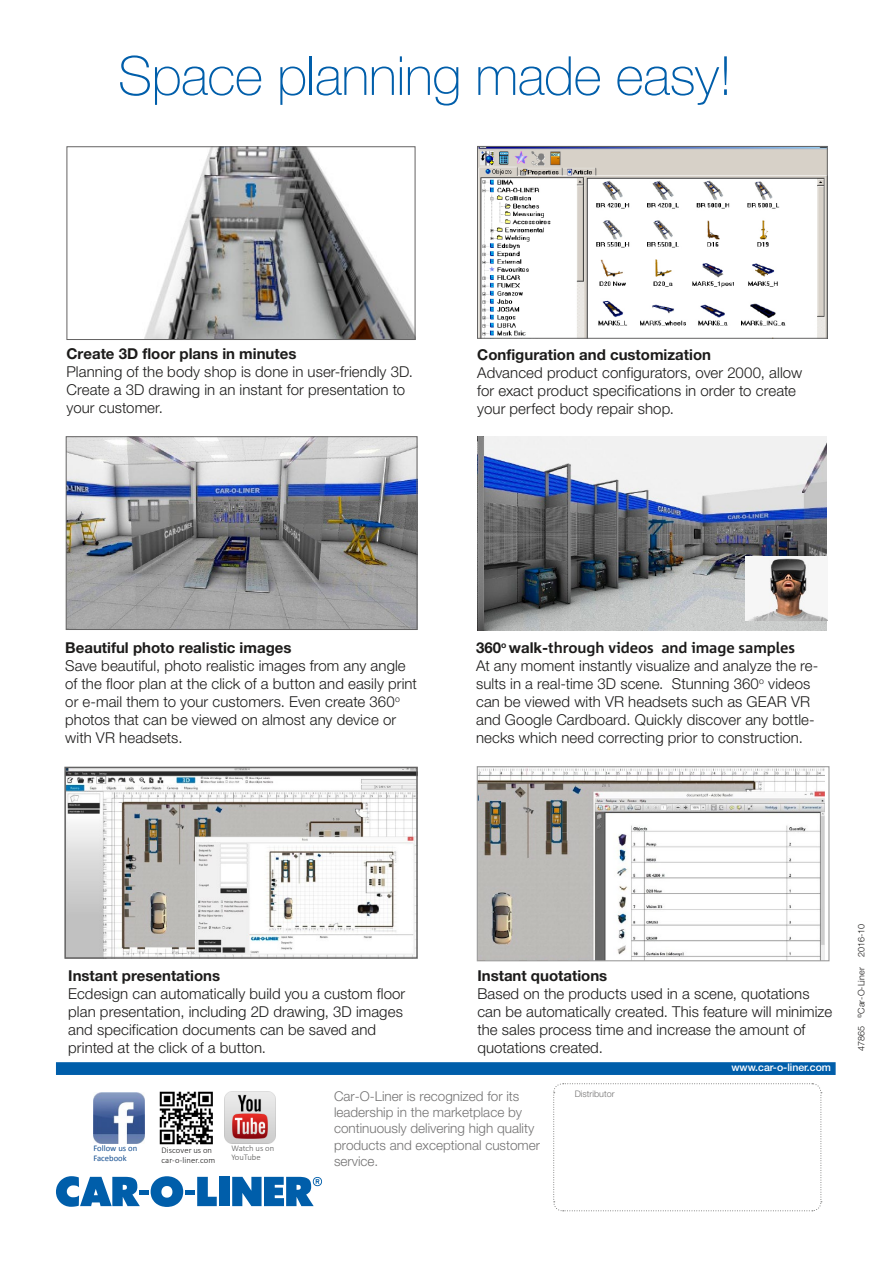
<style>
.page{position:relative;width:893px;height:1263px;background:#fff}
.page>*{position:absolute;margin:0;border:0;box-sizing:border-box;transform-origin:0 0}
.t1{font:100 54px "Helvetica Neue LT Pro";letter-spacing:-.01em;color:#005eaa}
.t2{font:300 15px/18px "Helvetica Neue LT Pro";letter-spacing:.005em;color:#1c1b1a}
.t3{font:700 15px "Helvetica Neue LT Pro";color:#1c1b1a}
.t4{font:700 15px "Corpid C1";letter-spacing:-.005em;color:#1c1b1a}
.t5{font:300 13.5px/16.2px "Helvetica Neue LT Pro";color:#747373}
.t6{font:500 10.5px "Helvetica Neue LT Pro";color:#fff}
.t7{font:300 9px "Helvetica Neue LT Pro";color:#1c1b1a}
.t8{font:300 9px "Helvetica Neue LT Pro";color:#747373}
.t9{font:300 8.55px/9.9px "Calibri";letter-spacing:.01em;color:#1c1b1a}
.t10{font:8.55px/9.9px "Calibri";color:#154f91}
.t11{font:300 8.55px/9.9px "Calibri";color:#575756}
.s1{font-family:"Helvetica Neue LT Pro"}
</style>
<div class="page">
<div style="left:56px;top:1062px;width:780px;height:13px;background:#005eaa;border:2px solid #005eaa"></div>
<img style="left:479px;top:148px;width:346px;height:188px">
<div style="left:477px;top:146px;width:350px;height:192px;border:1px solid #646363"></div>
<img style="left:477px;top:436px;width:349px;height:194px">
<img style="left:479px;top:768px;width:346px;height:191px">
<div style="left:477px;top:766px;width:352px;height:195px;border:1px solid #9d9d9d"></div>
<img style="left:67px;top:770px;width:348px;height:186px">
<div style="left:64px;top:767px;width:354px;height:192px;border:2px solid #646363"></div>
<img style="left:68px;top:438px;width:347px;height:190px">
<div style="left:66px;top:436px;width:351px;height:194px;border:1px solid #646363"></div>
<img style="left:144px;top:148px;width:269px;height:190px">
<div style="left:67px;top:146px;width:348px;height:194px;border:1px solid #646363"></div>
<svg style="left:553px;top:1083px;width:269px;height:128px"></svg>
<svg style="left:56px;top:1176px;width:127px;height:31px"></svg>
<hr style="left:185px;top:1190px;width:10px;height:4px;background:#005eaa">
<svg style="left:197px;top:1177px;width:20px;height:29px"></svg>
<div style="left:219px;top:1177px;width:11px;height:29px;background:#005eaa"></div>
<svg style="left:232px;top:1177px;width:90px;height:29px"></svg>
<img style="left:93px;top:1092px;width:51px;height:51px">
<img style="left:224px;top:1092px;width:52px;height:51px">
<img style="left:159px;top:1091px;width:54px;height:54px">
<img style="left:745px;top:557px;width:82px;height:64px">
<h1 class="t1" style="left:118px;top:44px;width:616px">Space planning made easy!</h1>
<p class="t3" style="left:67px;top:344px;width:231px">Create 3D floor plans in minutes</p>
<p class="t2" style="left:67px;top:362px;width:348px">Planning of the body shop is done in user-friendly 3D.<br>Create a 3D drawing in an instant for presentation to your customer.</p>
<p class="t3" style="left:477px;top:345px;width:235px">Configuration and customization</p>
<p class="t2" style="left:477px;top:363px;width:326px">Advanced product configurators, over 2000, allow for exact product specifications in order to create your perfect body repair shop.</p>
<p class="t3" style="left:65px;top:638px;width:228px">Beautiful photo realistic images</p>
<p class="t2" style="left:65px;top:656px;width:353px">Save beautiful, photo realistic images from any angle of the floor plan at the click of a button and easily print or e-mail them to your customers. Even create 360<sup>o </sup>photos that can be viewed on almost any device or with VR headsets.</p>
<p class="t4" style="left:476px;top:638px;width:321px"><span class="s1">360</span><sup>o</sup> <span class="s1">walk-</span>through videos and image samples</p>
<p class="t2" style="left:476px;top:656px;width:344px">At any moment instantly visualize and analyze the re&shy;sults in a real-time 3D scene. Stunning 360<sup>o</sup> videos can be viewed with VR headsets such as GEAR VR and Google Cardboard. Quickly discover any bottle&shy;necks which need correcting prior to construction.</p>
<p class="t3" style="left:68px;top:966px;width:153px">Instant presentations</p>
<p class="t2" style="left:68px;top:984px;width:339px">Ecdesign can automatically build you a custom floor plan presentation, including 2D drawing, 3D images and specification documents can be saved and printed at the click of a button.</p>
<p class="t3" style="left:477px;top:966px;width:131px">Instant quotations</p>
<p class="t2" style="left:477px;top:984px;width:356px">Based on the products used in a scene, quotations can be automatically created. This feature will minimize the sales process time and increase the amount of quotations created.</p>
<p class="t6" style="left:731px;top:1061px;width:101px">www.car-o-liner.com</p>
<p class="t10" style="left:93px;top:1143px;width:45px">Follow us on<br>Facebook</p>
<p class="t11" style="left:231px;top:1143px;width:44px">Watch us on<br>YouTube</p>
<p class="t9" style="left:161px;top:1145px;width:55px">Discover us on car-o-liner.com</p>
<p class="t5" style="left:334px;top:1088px;width:208px">Car-O-Liner is recognized for its leadership in the marketplace by continuously delivering high quality products and exceptional customer service.</p>
<p class="t8" style="left:575px;top:1088px;width:41px">Distributor</p>
<p class="t7" style="left:856px;top:1051px;width:128px;rotate:-90deg">47865 <sup>©</sup>Car-O-Liner 2016-10</p>
</div>
